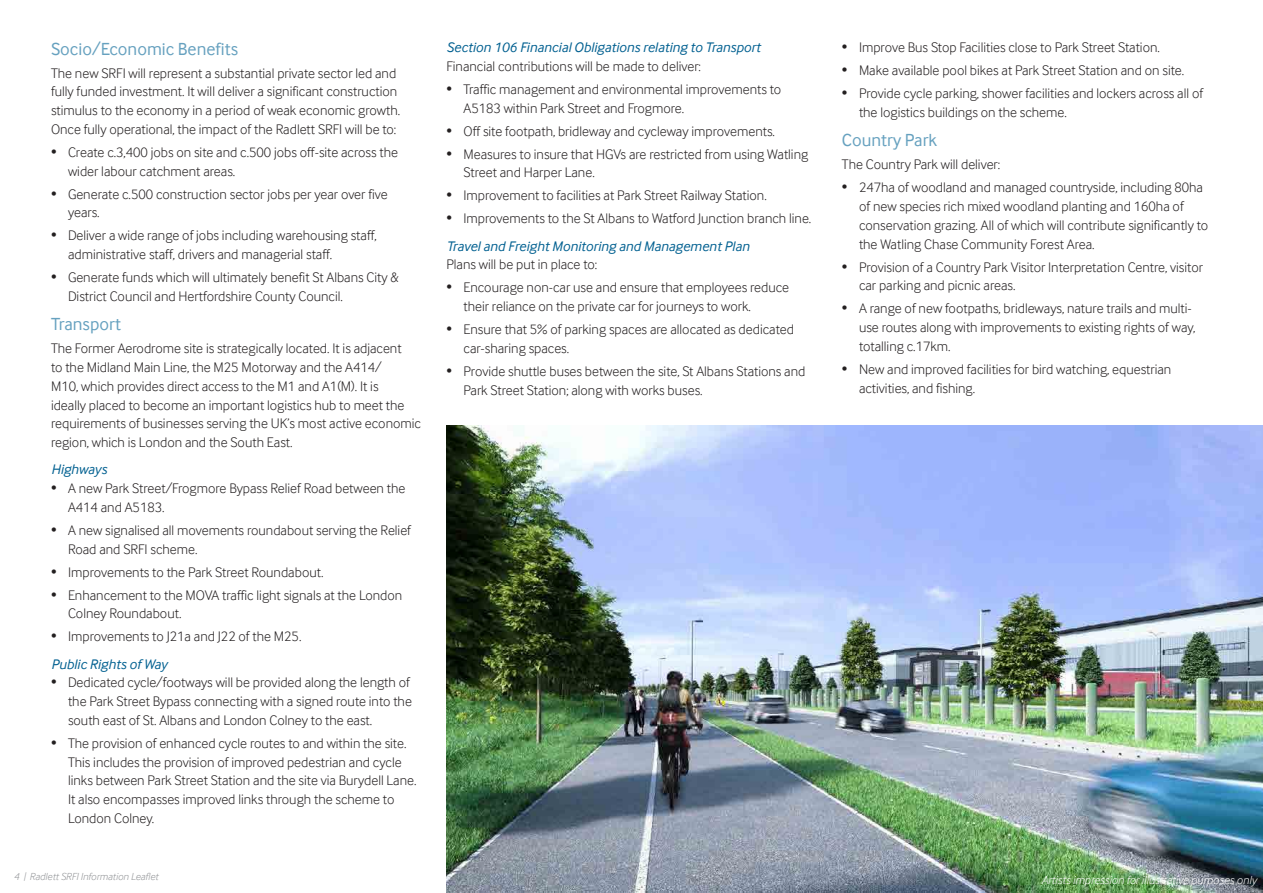
<style>
.page{position:relative;width:1263px;height:893px;background:#fff}
.page>*{position:absolute;margin:0;border:0;box-sizing:border-box;transform-origin:0 0}
.sub_sub{font:18px "Inter Face";color:#66a1bf}
._07_Body_Text{font:300 14.25px/18.8px "Inter Face";color:#231f20}
.sub_3{font:italic 14.25px "Inter Face";color:#036191}
.t1{font:italic 300 12px "Inter Face";color:#fff}
.t2{font:italic 300 10.5px "Inter Face";color:#939598}
</style>
<div class="page">
<img style="left:446px;top:425px;width:817px;height:468px">
<p class="sub_sub" style="left:51px;top:38px;width:189px">Socio/Economic Benefits</p>
<p class="_07_Body_Text" style="left:51px;top:63px;width:351px">The new SRFI will represent a substantial private sector led and fully funded investment. It will deliver a significant construction stimulus to the economy in a period of weak economic growth.<br>Once fully operational, the impact of the Radlett SRFI will be to:</p>
<p class="_07_Body_Text" style="left:68px;top:143px;width:332px;text-indent:-17px">• Create c.3,400 jobs on site and c.500 jobs off-site across the wider labour catchment areas.</p>
<p class="_07_Body_Text" style="left:68px;top:184px;width:321px;text-indent:-17px">• Generate c.500 construction sector jobs per year over five years.</p>
<p class="_07_Body_Text" style="left:68px;top:226px;width:310px;text-indent:-17px">• Deliver a wide range of jobs including warehousing staff, administrative staff, drivers and managerial staff.</p>
<p class="_07_Body_Text" style="left:68px;top:268px;width:332px;text-indent:-17px">• Generate funds which will ultimately benefit St Albans City &amp;<br>District Council and Hertfordshire County Council.</p>
<p class="sub_sub" style="left:51px;top:314px;width:71px">Transport</p>
<p class="_07_Body_Text" style="left:51px;top:339px;width:371px">The Former Aerodrome site is strategically located. It is adjacent<br>to the Midland Main Line, the M25 Motorway and the A414/<br>M10, which provides direct access to the M1 and A1(M). It is<br>ideally placed to become an important logistics hub to meet the requirements of businesses serving the UK’s most active economic region, which is London and the South East.</p>
<p class="sub_3" style="left:51px;top:462px;width:57px">Highways</p>
<p class="_07_Body_Text" style="left:68px;top:479px;width:339px;text-indent:-17px">• A new Park Street/Frogmore Bypass Relief Road between the<br>A414 and A5183.</p>
<p class="_07_Body_Text" style="left:68px;top:521px;width:344px;text-indent:-17px">• A new signalised all movements roundabout serving the Relief<br>Road and SRFI scheme.</p>
<p class="_07_Body_Text" style="left:51px;top:562px;width:274px">• Improvements to the Park Street Roundabout.</p>
<p class="_07_Body_Text" style="left:68px;top:585px;width:336px;text-indent:-17px">• Enhancement to the MOVA traffic light signals at the London<br>Colney Roundabout.</p>
<p class="_07_Body_Text" style="left:51px;top:627px;width:252px">• Improvements to J21a and J22 of the M25.</p>
<p class="sub_3" style="left:51px;top:656px;width:118px">Public Rights of Way</p>
<p class="_07_Body_Text" style="left:68px;top:673px;width:345px;text-indent:-17px">• Dedicated cycle/footways will be provided along the length of the Park Street Bypass connecting with a signed route into the south east of St. Albans and London Colney to the east.</p>
<p class="_07_Body_Text" style="left:68px;top:734px;width:350px;text-indent:-17px">• The provision of enhanced cycle routes to and within the site.<br>This includes the provision of improved pedestrian and cycle links between Park Street Station and the site via Burydell Lane.<br>It also encompasses improved links through the scheme to London Colney.</p>
<p class="t2" style="left:14px;top:871px;width:146px">4 | Radlett SRFI Information Leaflet</p>
<p class="sub_3" style="left:446px;top:39px;width:316px">Section 106 Financial Obligations relating to Transport</p>
<p class="_07_Body_Text" style="left:446px;top:57px;width:256px">Financial contributions will be made to deliver:</p>
<p class="_07_Body_Text" style="left:463px;top:80px;width:319px;text-indent:-17px">• Traffic management and environmental improvements to<br>A5183 within Park Street and Frogmore.</p>
<p class="_07_Body_Text" style="left:446px;top:121px;width:330px">• Off site footpath, bridleway and cycleway improvements.</p>
<p class="_07_Body_Text" style="left:463px;top:144px;width:346px;text-indent:-17px">• Measures to insure that HGVs are restricted from using Watling<br>Street and Harper Lane.</p>
<p class="_07_Body_Text" style="left:446px;top:186px;width:322px">• Improvement to facilities at Park Street Railway Station.</p>
<p class="_07_Body_Text" style="left:446px;top:209px;width:366px">• Improvements to the St Albans to Watford Junction branch line.</p>
<p class="sub_3" style="left:446px;top:238px;width:304px">Travel and Freight Monitoring and Management Plan</p>
<p class="_07_Body_Text" style="left:446px;top:255px;width:152px">Plans will be put in place to:</p>
<p class="_07_Body_Text" style="left:463px;top:278px;width:327px;text-indent:-17px">• Encourage non-car use and ensure that employees reduce their reliance on the private car for journeys to work.</p>
<p class="_07_Body_Text" style="left:463px;top:320px;width:332px;text-indent:-17px">• Ensure that 5% of parking spaces are allocated as dedicated car-sharing spaces.</p>
<p class="_07_Body_Text" style="left:463px;top:362px;width:343px;text-indent:-17px">• Provide shuttle buses between the site, St Albans Stations and<br>Park Street Station; along with works buses.</p>
<p class="_07_Body_Text" style="left:842px;top:38px;width:319px">• Improve Bus Stop Facilities close to Park Street Station.</p>
<p class="_07_Body_Text" style="left:842px;top:61px;width:344px">• Make available pool bikes at Park Street Station and on site.</p>
<p class="_07_Body_Text" style="left:859px;top:84px;width:346px;text-indent:-17px">• Provide cycle parking, shower facilities and lockers across all of the logistics buildings on the scheme.</p>
<p class="sub_sub" style="left:842px;top:130px;width:97px">Country Park</p>
<p class="_07_Body_Text" style="left:842px;top:155px;width:160px">The Country Park will deliver:</p>
<p class="_07_Body_Text" style="left:859px;top:178px;width:351px;text-indent:-17px">• 247ha of woodland and managed countryside, including 80ha of new species rich mixed woodland planting and 160ha of conservation grazing. All of which will contribute significantly to the Watling Chase Community Forest Area.</p>
<p class="_07_Body_Text" style="left:859px;top:257px;width:345px;text-indent:-17px">• Provision of a Country Park Visitor Interpretation Centre, visitor car parking and picnic areas.</p>
<p class="_07_Body_Text" style="left:859px;top:299px;width:338px;text-indent:-17px">• A range of new footpaths, bridleways, nature trails and multi&shy;use routes along with improvements to existing rights of way, totalling c.17km.</p>
<p class="_07_Body_Text" style="left:859px;top:360px;width:314px;text-indent:-17px">• New and improved facilities for bird watching, equestrian activities, and fishing.</p>
<p class="t1" style="left:1041px;top:874px;width:217px">Artists impression for illustrative purposes only</p>
</div>
